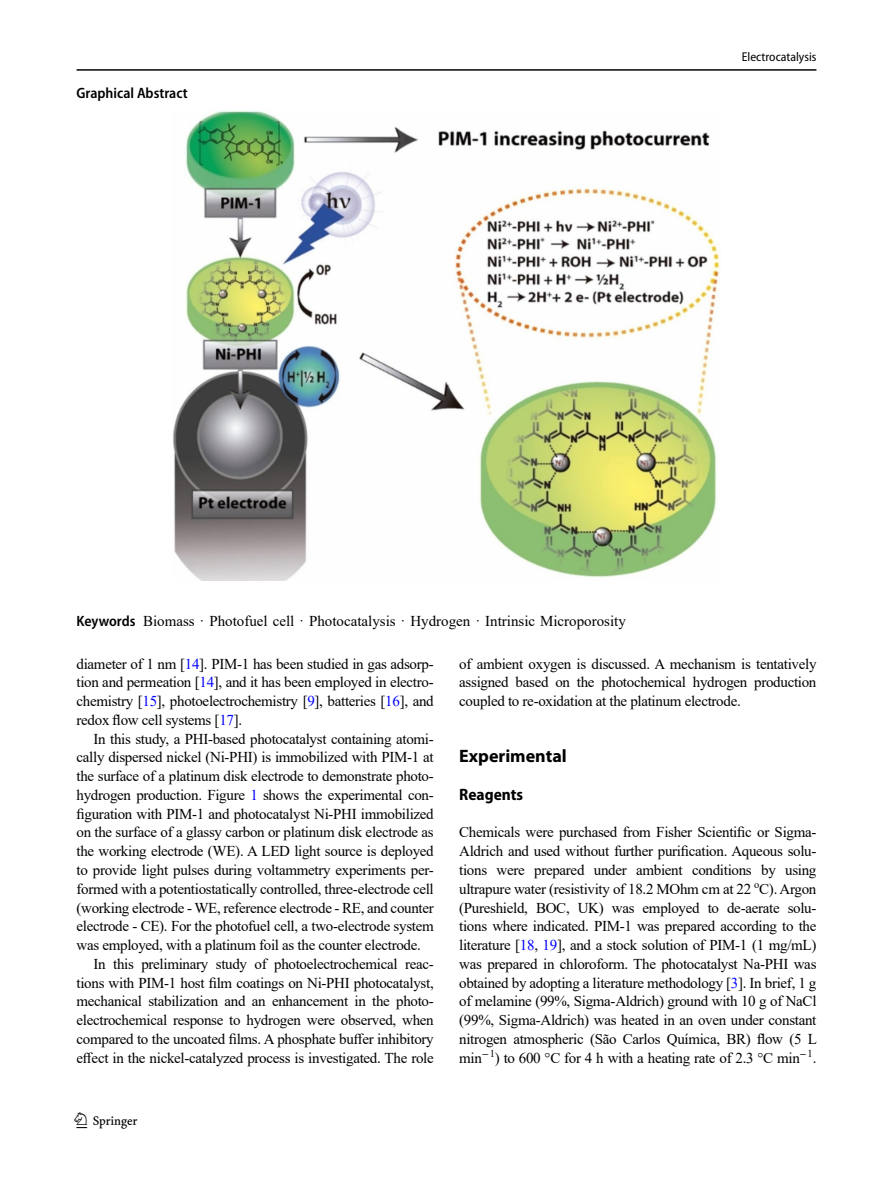
<style>
.page{position:relative;width:893px;height:1187px;background:#fff}
.page>*{position:absolute;margin:0;border:0;box-sizing:border-box;transform-origin:0 0}
.t1{font:22.5px "Springnew";color:#000}
.Head_1{font:700 18px "Myriad Pro";color:#000}
.Head_2_After_1{font:700 semi-condensed 16.5px "Myriad Pro";color:#000}
.Body_Text_Indent{font:15px/18.8px "Times New Roman";letter-spacing:-.02em;color:#000;text-align:justify}
.Body_Text{font:15px/18.8px "Times New Roman";letter-spacing:-.02em;color:#000;text-align:justify}
.Keyword_Text{font:15px "Times New Roman";color:#000}
.Abstract_Structured{font:600 semi-condensed 15px "Myriad Pro";color:#000}
.t2{font:semi-condensed 12.75px "Myriad Pro";color:#000}
.s1{font-family:"Myriad Pro";font-weight:600;font-stretch:semi-condensed}
.s2{color:#00f}
</style>
<div class="page">
<hr style="left:77px;top:69px;width:739px;height:2px;background:#000">
<img style="left:173px;top:111px;width:548px;height:469px">
<p class="Abstract_Structured" style="left:77px;top:85px;width:113px">Graphical Abstract</p>
<p class="t2" style="left:742px;top:49px;width:76px">Electrocatalysis</p>
<p class="Keyword_Text" style="left:77px;top:610px;width:551px"><span class="s1">Keywords</span> Biomass · Photofuel cell · Photocatalysis · Hydrogen · Intrinsic Microporosity</p>
<p class="Body_Text_Indent" style="left:77px;top:653px;width:359px">diameter of 1 nm [<span class="s2">14</span>]. PIM-1 has been studied in gas adsorp&shy;tion and permeation [<span class="s2">14</span>], and it has been employed in electro&shy;chemistry [<span class="s2">15</span>], photoelectrochemistry [<span class="s2">9</span>], batteries [<span class="s2">16</span>], and redox flow cell systems [<span class="s2">17</span>].</p>
<p class="Body_Text_Indent" style="left:77px;top:728px;width:359px;text-indent:17px">In this study, a PHI-based photocatalyst containing atomi&shy;cally dispersed nickel (Ni-PHI) is immobilized with PIM-1 at the surface of a platinum disk electrode to demonstrate photo&shy;hydrogen production. Figure <span class="s2">1</span> shows the experimental con&shy;figuration with PIM-1 and photocatalyst Ni-PHI immobilized on the surface of a glassy carbon or platinum disk electrode as the working electrode (WE). A LED light source is deployed to provide light pulses during voltammetry experiments per&shy;formed with a potentiostatically controlled, three-electrode cell (working electrode - WE, reference electrode - RE, and counter electrode - CE). For the photofuel cell, a two-electrode system was employed, with a platinum foil as the counter electrode.</p>
<p class="Body_Text_Indent" style="left:77px;top:953px;width:359px;text-indent:17px">In this preliminary study of photoelectrochemical reac&shy;tions with PIM-1 host film coatings on Ni-PHI photocatalyst, mechanical stabilization and an enhancement in the photo&shy;electrochemical response to hydrogen were observed, when compared to the uncoated films. A phosphate buffer inhibitory effect in the nickel-catalyzed process is investigated. The role</p>
<h1 class="t1" style="left:77px;top:1107px;width:63px">1 3</h1>
<p class="Body_Text_Indent" style="left:459px;top:653px;width:359px">of ambient oxygen is discussed. A mechanism is tentatively assigned based on the photochemical hydrogen production coupled to re-oxidation at the platinum electrode.</p>
<p class="Head_1" style="left:459px;top:744px;width:109px">Experimental</p>
<p class="Head_2_After_1" style="left:459px;top:785px;width:65px">Reagents</p>
<p class="Body_Text" style="left:459px;top:822px;width:359px">Chemicals were purchased from Fisher Scientific or Sigma-Aldrich and used without further purification. Aqueous solu&shy;tions were prepared under ambient conditions by using ultrapure water (resistivity of 18.2 MOhm cm at 22 <sup>o</sup>C). Argon (Pureshield, BOC, UK) was employed to de-aerate solu&shy;tions where indicated. PIM-1 was prepared according to the literature [<span class="s2">18</span>, <span class="s2">19</span>], and a stock solution of PIM-1 (1 mg/mL) was prepared in chloroform. The photocatalyst Na-PHI was obtained by adopting a literature methodology [<span class="s2">3</span>]. In brief, 1 g of melamine (99%, Sigma-Aldrich) ground with 10 g of NaCl (99%, Sigma-Aldrich) was heated in an oven under constant nitrogen atmospheric (São Carlos Química, BR) flow (5 L min<sup>−</sup><sup>1</sup>) to 600 °C for 4 h with a heating rate of 2.3 °C min<sup>−</sup><sup>1</sup>.</p>
</div>
